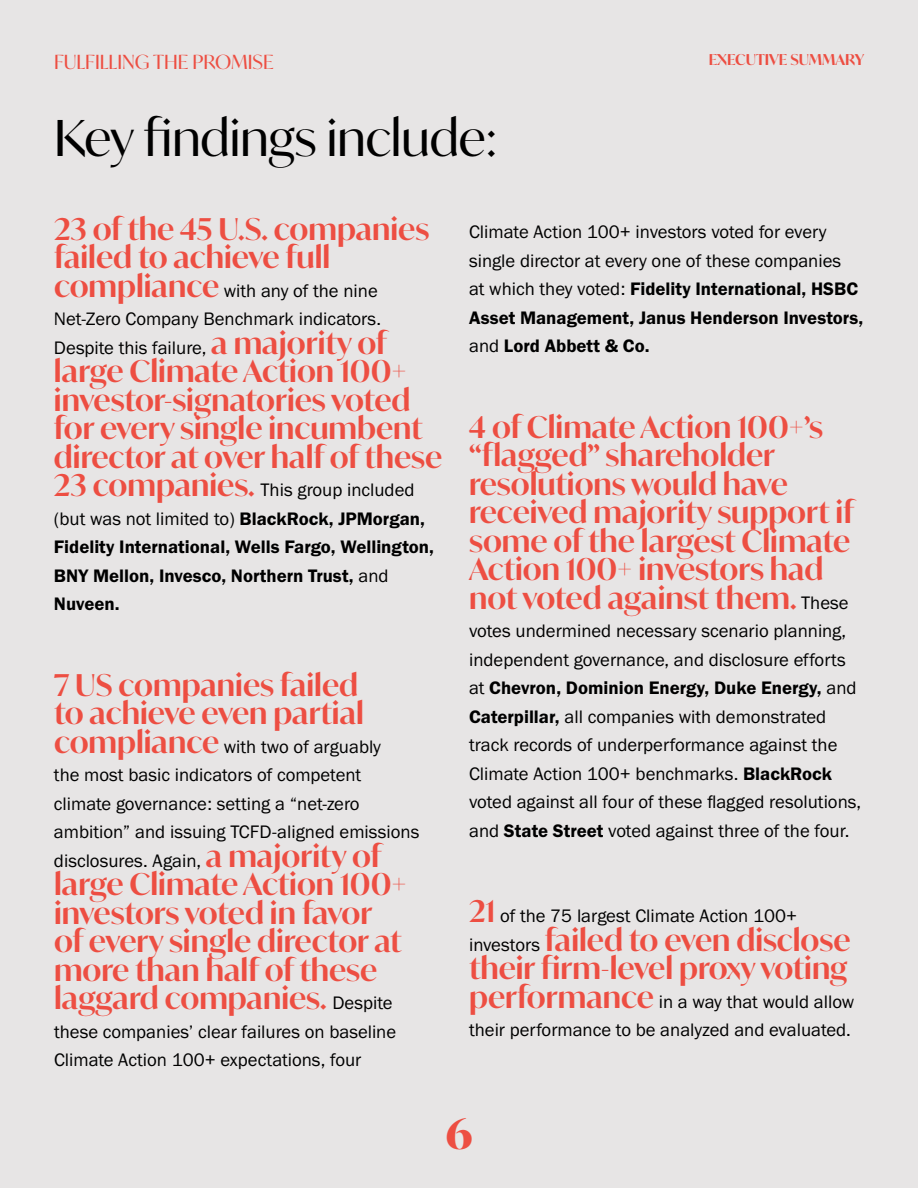
<style>
.page{position:relative;width:918px;height:1188px;background:#e7e5e5}
.page>*{position:absolute;margin:0;border:0;box-sizing:border-box;transform-origin:0 0}
.t1{font:49.5px "Ivy Mode";color:#000}
.t2{font:700 42px "Ivy Mode";color:#ed4e42}
.t3{font:600 30px/28.5px "Ivy Mode";color:#ed4e42}
.t4{font:19.5px "Ivy Mode";color:#ed4e42}
.t5{font:18.75px/28.5px "Franklin Gothic URW Boo";color:#000}
.t6{font:18.75px/28.5px "Franklin Gothic URW Dem";color:#000}
.t7{font:600 15px "Ivy Mode";color:#ed4e42}
.s1{font-family:"Ivy Mode";font-weight:600;font-size:30px;color:#ed4e42}
.s2{font-family:"Franklin Gothic URW Dem"}
.s3{font-family:"Franklin Gothic URW Boo"}
.s4{font-family:"Franklin Gothic URW Boo";font-weight:400;font-size:18.75px;color:#000}
</style>
<div class="page">
<p class="t4" style="left:54px;top:49px;width:221px">FULFILLING THE PROMISE</p>
<h1 class="t1" style="left:54px;top:104px;width:445px">Key findings include:</h1>
<p class="t7" style="left:709px;top:50px;width:157px">EXECUTIVE SUMMARY</p>
<h3 class="t3" style="left:54px;top:214px;width:377px">23 of the 45 U.S. companies failed to achieve full</h3>
<p class="t5" style="left:54px;top:276px;width:335px"><span class="s1">compliance</span> with any of the nine<br>Net-Zero Company Benchmark indicators.<br>Despite this failure, <span class="s1">a majority of</span></p>
<h3 class="t3" style="left:54px;top:357px;width:390px">large Climate Action 100+ investor-signatories voted for every single incumbent director at over half of these</h3>
<p class="t5" style="left:54px;top:475px;width:373px"><span class="s1">23 companies.</span> This group included (but was not limited to) <span class="s2">BlackRock, JPMorgan,</span></p>
<p class="t6" style="left:54px;top:532px;width:382px">Fidelity International, Wells Fargo, Wellington,<br>BNY Mellon, Invesco, Northern Trust, <span class="s3">and<br></span>Nuveen.</p>
<h3 class="t3" style="left:54px;top:670px;width:312px">7 US companies failed to achieve even partial</h3>
<p class="t5" style="left:54px;top:732px;width:367px"><span class="s1">compliance</span> with two of arguably<br>the most basic indicators of competent climate governance: setting a “net-zero ambition” and issuing TCFD-aligned emissions disclosures. Again, <span class="s1">a majority of</span></p>
<h3 class="t3" style="left:54px;top:870px;width:354px">large Climate Action 100+ investors voted in favor of every single director at more than half of these laggard companies. <span class="s4">Despite</span></h3>
<p class="t5" style="left:54px;top:1017px;width:344px">these companies’ clear failures on baseline<br>Climate Action 100+ expectations, four</p>
<p class="t5" style="left:469px;top:218px;width:374px">Climate Action 100+ investors voted for every single director at every one of these companies</p>
<p class="t6" style="left:469px;top:275px;width:396px"><span class="s3">at which they voted:</span> Fidelity International, HSBC<br>Asset Management, Janus Henderson Investors, <span class="s3">and</span> Lord Abbett &amp; Co.</p>
<h3 class="t3" style="left:469px;top:412px;width:387px">4 of Climate Action 100+’s “flagged” shareholder resolutions would have received majority support if some of the largest Climate<br>Action 100+ investors had not voted against them. <span class="s4">These</span></h3>
<p class="t5" style="left:469px;top:617px;width:379px">votes undermined necessary scenario planning, independent governance, and disclosure efforts</p>
<p class="t6" style="left:469px;top:674px;width:389px"><span class="s3">at</span> Chevron, Dominion Energy, Duke Energy, <span class="s3">and</span></p>
<p class="t5" style="left:469px;top:702px;width:394px"><span class="s2">Caterpillar,</span> all companies with demonstrated track records of underperformance against the Climate Action 100+ benchmarks. <span class="s2">BlackRock </span>voted against all four of these flagged resolutions, and <span class="s2">State Street</span> voted against three of the four.</p>
<p class="t5" style="left:469px;top:902px;width:330px"><span class="s1">21</span> of the 75 largest Climate Action 100+</p>
<h3 class="t3" style="left:469px;top:925px;width:383px"><span class="s4">investors</span> failed to even disclose their firm-level proxy voting</h3>
<p class="t5" style="left:469px;top:987px;width:387px"><span class="s1">performance</span> in a way that would allow their performance to be analyzed and evaluated.</p>
<h2 class="t2" style="left:446px;top:1105px;width:28px">6</h2>
</div>
